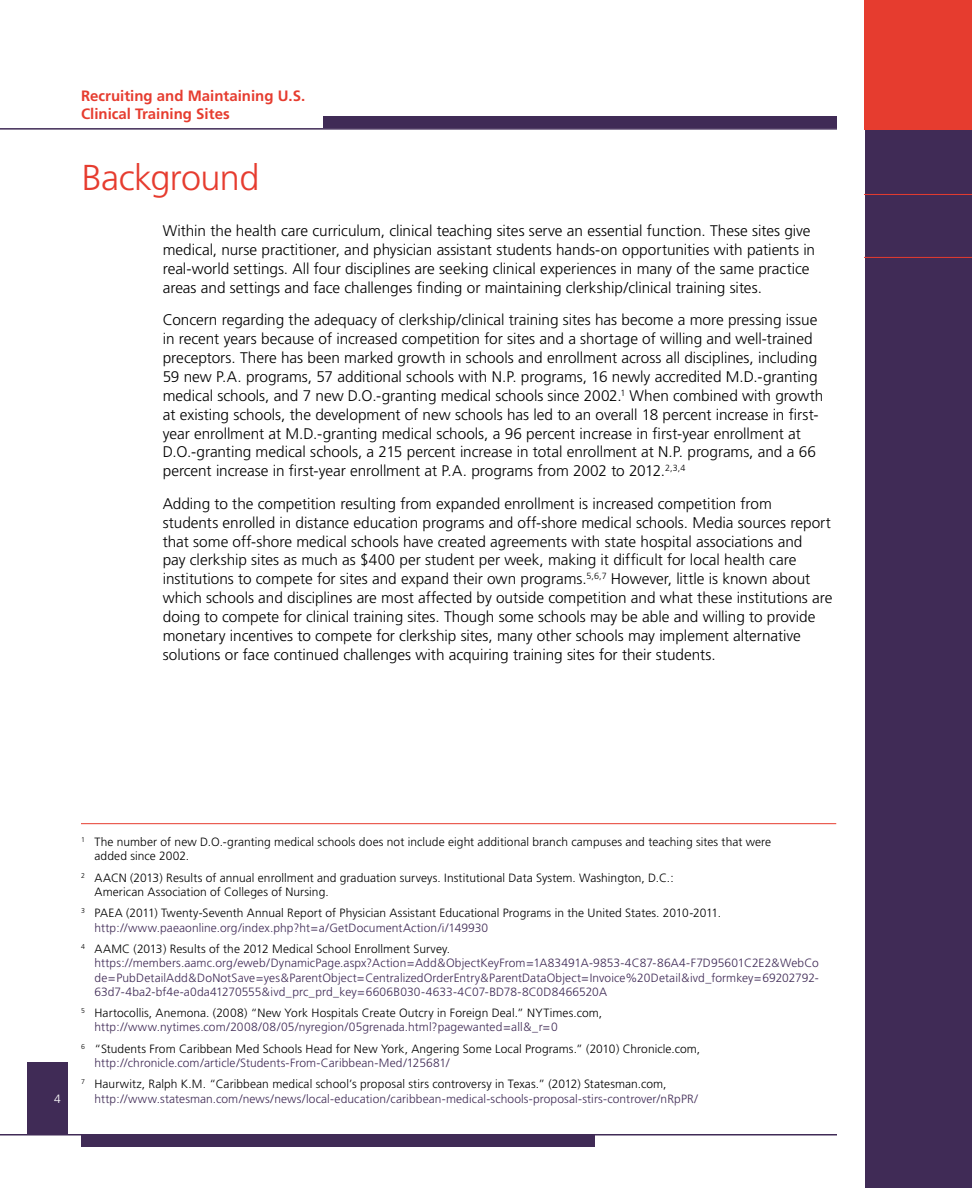
<style>
.page{position:relative;width:972px;height:1188px;background:#fff}
.page>*{position:absolute;margin:0;border:0;box-sizing:border-box;transform-origin:0 0}
.t1{font:300 36px "Frutiger";letter-spacing:-.015em;color:#e63c2f}
.t2{font:300 15.3px/18.9px "Frutiger";letter-spacing:-.005em;color:#000}
.t3{font:700 15px/18px "Frutiger";color:#e63c2f}
.t4{font:300 12px/14.4px "Frutiger";letter-spacing:.005em;color:#000}
.t5{font:300 12px/14.4px "Frutiger";letter-spacing:.005em;color:#402b56}
.t6{font:300 12px "Frutiger";color:#fff}
.s1{color:#402b56}
.s2{color:#000}
</style>
<div class="page">
<div style="left:865px;top:0;width:107px;height:1188px;background:#402b56"></div>
<div style="left:864px;top:0;width:108px;height:130px;background:#e63c2f"></div>
<hr style="left:864px;top:194px;width:108px;height:1px;background:#e63c2f">
<hr style="left:864px;top:257px;width:108px;height:1px;background:#e63c2f">
<div style="left:323px;top:116px;width:514px;height:12px;background:#402b56"></div>
<div style="left:81px;top:1136px;width:514px;height:11px;background:#402b56"></div>
<div style="left:27px;top:1063px;width:41px;height:71px;background:#402b56"></div>
<hr style="left:0;top:128px;width:837px;height:2px;background:#402b56">
<hr style="left:0;top:1134px;width:837px;height:2px;background:#402b56">
<hr style="left:81px;top:823px;width:755px;height:1px;background:#e63c2f">
<p class="t3" style="left:81px;top:86px;width:226px">Recruiting and Maintaining U.S.<br>Clinical Training Sites</p>
<h1 class="t1" style="left:82px;top:157px;width:179px">Background</h1>
<p class="t2" style="left:163px;top:222px;width:654px">Within the health care curriculum, clinical teaching sites serve an essential function. These sites give medical, nurse practitioner, and physician assistant students hands-on opportunities with patients in real-world settings. All four disciplines are seeking clinical experiences in many of the same practice areas and settings and face challenges finding or maintaining clerkship/clinical training sites.</p>
<p class="t2" style="left:163px;top:311px;width:662px">Concern regarding the adequacy of clerkship/clinical training sites has become a more pressing issue in recent years because of increased competition for sites and a shortage of willing and well-trained preceptors. There has been marked growth in schools and enrollment across all disciplines, including 59 new P. A. programs, 57 additional schools with N. P. programs, 16 newly accredited M. D.-granting medical schools, and 7 new D.O.-granting medical schools since 2002.<sup>1</sup> When combined with growth at existing schools, the development of new schools has led to an overall 18 percent increase in first&shy;year enrollment at M. D.-granting medical schools, a 96 percent increase in first-year enrollment at D.O.-granting medical schools, a 215 percent increase in total enrollment at N. P. programs, and a 66 percent increase in first-year enrollment at P.A. programs from 2002 to 2012. <sup>2,3,4</sup></p>
<p class="t2" style="left:163px;top:494px;width:671px">Adding to the competition resulting from expanded enrollment is increased competition from<br>students enrolled in distance education programs and off-shore medical schools. Media sources report that some off-shore medical schools have created agreements with state hospital associations and<br>pay clerkship sites as much as $400 per student per week, making it difficult for local health care institutions to compete for sites and expand their own programs. <sup>5,6,7</sup> However, little is known about which schools and disciplines are most affected by outside competition and what these institutions are doing to compete for clinical training sites. Though some schools may be able and willing to provide monetary incentives to compete for clerkship sites, many other schools may implement alternative solutions or face continued challenges with acquiring training sites for their students.</p>
<p class="t6" style="left:54px;top:1092px;width:8px">4</p>
<p class="t4" style="left:94px;top:835px;width:678px;text-indent:-13px"><sup>1</sup> The number of new D.O.-granting medical schools does not include eight additional branch campuses and teaching sites that were added since 2002.</p>
<p class="t4" style="left:95px;top:870px;width:581px;text-indent:-14px"><sup>2</sup> AACN (2013) Results of annual enrollment and graduation surveys. Institutional Data System. Washington, D.C. :<br>American Association of Colleges of Nursing.</p>
<p class="t4" style="left:95px;top:906px;width:626px;text-indent:-14px"><sup>3</sup> PAEA (2011) Twenty-Seventh Annual Report of Physician Assistant Educational Programs in the United States. 2010-2011. <span class="s1">http://www. paeaonline.org/index. php?ht=a/GetDocumentAction/i/149930</span></p>
<p class="t5" style="left:95px;top:942px;width:726px;text-indent:-14px"><sup>4</sup> <span class="s2">AAMC (2013) Results of the 2012 Medical School Enrollment Survey. </span>https://members.aamc.org/eweb/DynamicPage.aspx?Action=Add&amp;ObjectKeyFrom=1A83491A-9853-4C87-86A4-F7D95601C2E2&amp;WebCo de=PubDetailAdd&amp;DoNotSave=yes&amp;ParentObject=CentralizedOrderEntry&amp;ParentDataObject=Invoice%20Detail&amp;ivd_formkey=69202792- 63d7-4ba2-bf4e-a0da41270555&amp;ivd_prc_prd_key=6606B030-4633-4C07-BD78-8C0D8466520A</p>
<p class="t4" style="left:95px;top:1006px;width:509px;text-indent:-14px"><sup>5</sup> Hartocollis, Anemona. (2008) “New York Hospitals Create Outcry in Foreign Deal.” NYTimes.com, <span class="s1">http://www. nytimes.com/2008/08/05/nyregion/05grenada. html?pagewanted=all&amp;_r=0</span></p>
<p class="t4" style="left:95px;top:1041px;width:607px;text-indent:-14px"><sup>6</sup> “Students From Caribbean Med Schools Head for New York, Angering Some Local Programs.” (2010) Chronicle.com, <span class="s1">http://chronicle.com/article/Students-From-Caribbean-Med/125681/</span></p>
<p class="t5" style="left:95px;top:1077px;width:605px;text-indent:-14px"><sup>7</sup> <span class="s2">Haurwitz, Ralph K. M. “Caribbean medical school’s proposal stirs controversy in Texas.” (2012) Statesman.com, </span>http://www.statesman.com/news/news/local-education/caribbean-medical-schools-proposal-stirs-controver/nRpPR/</p>
</div>
